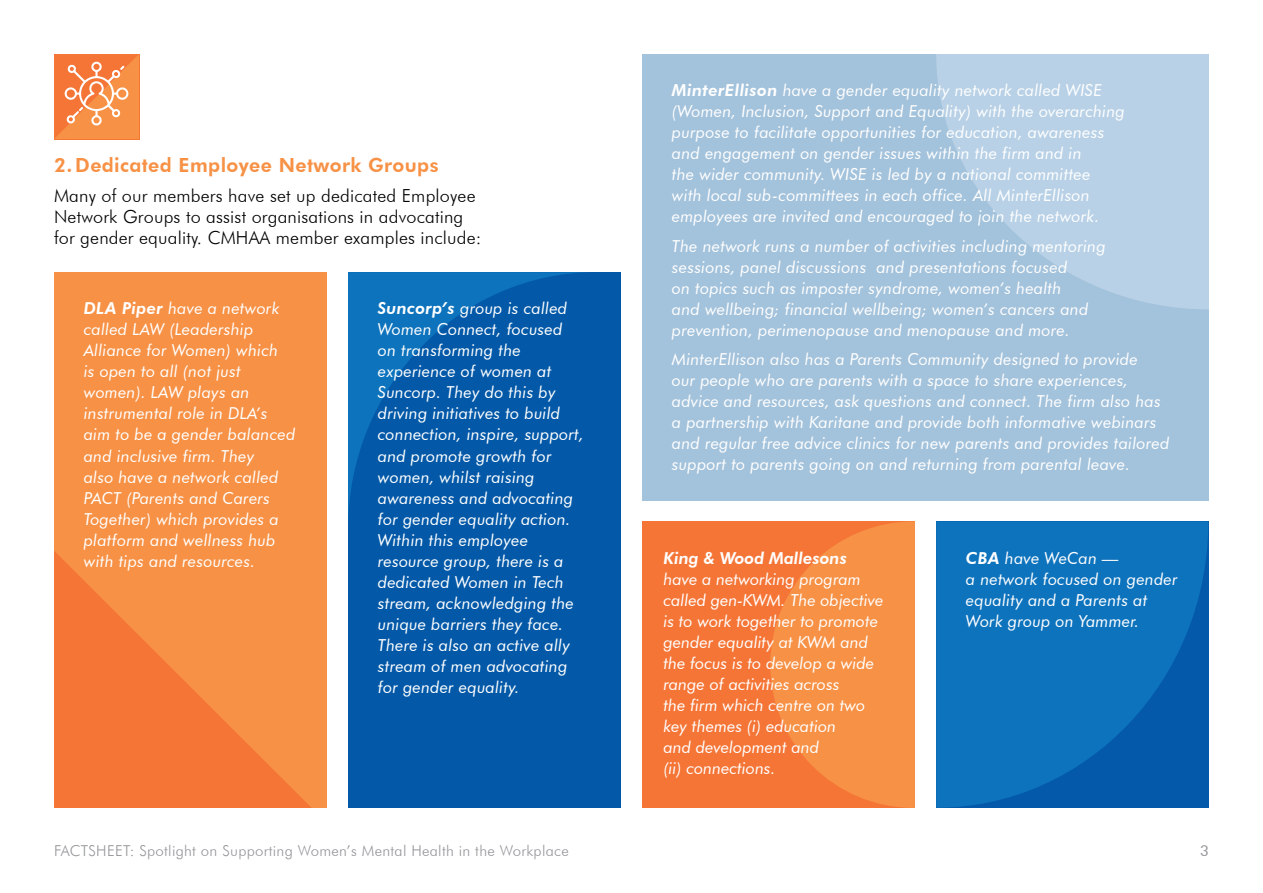
<style>
.page{position:relative;width:1263px;height:893px;background:#fff}
.page>*{position:absolute;margin:0;border:0;box-sizing:border-box;transform-origin:0 0}
.t1{font:800 19.5px "Futura BT";letter-spacing:.02em;color:#f79145}
.t2{font:300 18px/21px "Futura BT";letter-spacing:.01em;color:#000}
.t3{font:italic 16.5px/21px "Futura BT";letter-spacing:.01em;color:#fff}
.t4{font:italic 800 16.5px "Futura BT";color:#fff}
.t5{font:300 15px "Futura BT";letter-spacing:.02em;color:#939598}
.t6{font:15px "Futura BT";color:#939598}
.s1{font-weight:800}
</style>
<div class="page">
<svg style="left:936px;top:521px;width:272px;height:287px;background:#0b6db9"></svg>
<svg style="left:54px;top:54px;width:85px;height:85px;background:#f79154"></svg>
<div style="left:642px;top:54px;width:567px;height:446px;background:#a3c2db"></div>
<svg style="left:936px;top:54px;width:273px;height:255px;fill:#b8d1e6"></svg>
<div style="left:348px;top:272px;width:273px;height:536px;background:#0359a8"></div>
<div style="left:54px;top:272px;width:273px;height:536px;background:#f79145"></div>
<svg style="left:54px;top:551px;width:257px;height:257px;fill:#f57737"></svg>
<div style="left:642px;top:521px;width:273px;height:287px;background:#f57536"></div>
<svg style="left:770px;top:521px;width:145px;height:287px"></svg>
<svg style="left:348px;top:272px;width:235px;height:243px"></svg>
<p class="t1" style="left:54px;top:154px;width:386px">2.Dedicated Employee Network Groups</p>
<p class="t2" style="left:54px;top:185px;width:429px">Many of our members have set up dedicated Employee<br>Network Groups to assist organisations in advocating for gender equality. CMHAA member examples include:</p>
<p class="t3" style="left:84px;top:298px;width:213px"><span class="s1">DLA Piper</span> have a network called LAW (Leadership<br>Alliance for Women) which<br>is open to all (not just women). LAW plays an instrumental role in DLA’s aim to be a gender balanced and inclusive firm. They<br>also have a network called<br>PACT (Parents and Carers<br>Together) which provides a platform and wellness hub with tips and resources.</p>
<p class="t3" style="left:378px;top:298px;width:208px"><span class="s1">Suncorp’s</span> group is called<br>Women Connect, focused on transforming the experience of women at<br>Suncorp. They do this by driving initiatives to build connection, inspire, support, and promote growth for women, whilst raising awareness and advocating for gender equality action.<br>Within this employee resource group, there is a dedicated Women in Tech stream, acknowledging the unique barriers they face.<br>There is also an active ally stream of men advocating for gender equality.</p>
<p class="t3" style="left:672px;top:80px;width:454px"><span class="s1">MinterEllison</span> have a gender equality network called WISE (Women, Inclusion, Support and Equality) with the overarching purpose to facilitate opportunities for education, awareness and engagement on gender issues within the firm and in<br>the wider community. WISE is led by a national committee<br>with local sub-committees in each office. All MinterEllison employees are invited and encouraged to join the network.</p>
<p class="t3" style="left:672px;top:235px;width:435px">The network runs a number of activities including mentoring sessions, panel discussions and presentations focused<br>on topics such as imposter syndrome, women’s health<br>and wellbeing; financial wellbeing; women’s cancers and prevention, perimenopause and menopause and more.</p>
<p class="t3" style="left:672px;top:349px;width:499px">MinterEllison also has a Parents Community designed to provide<br>our people who are parents with a space to share experiences, advice and resources, ask questions and connect. The firm also has a partnership with Karitane and provide both informative webinars and regular free advice clinics for new parents and provides tailored support to parents going on and returning from parental leave.</p>
<p class="t4" style="left:663px;top:548px;width:185px">King &amp; Wood Mallesons</p>
<p class="t3" style="left:663px;top:568px;width:222px">have a networking program called gen-KWM. The objective is to work together to promote gender equality at KWM and the focus is to develop a wide range of activities across<br>the firm which centre on two key themes (i) education<br>and development and<br>(ii) connections.</p>
<p class="t3" style="left:966px;top:547px;width:213px"><span class="s1">CBA</span> have WeCan —<br>a network focused on gender equality and a Parents at<br>Work group on Yammer.</p>
<p class="t5" style="left:54px;top:842px;width:516px">FACTSHEET: Spotlight on Supporting Women’s Mental Health in the Workplace</p>
<p class="t6" style="left:1200px;top:842px;width:10px">3</p>
</div>
